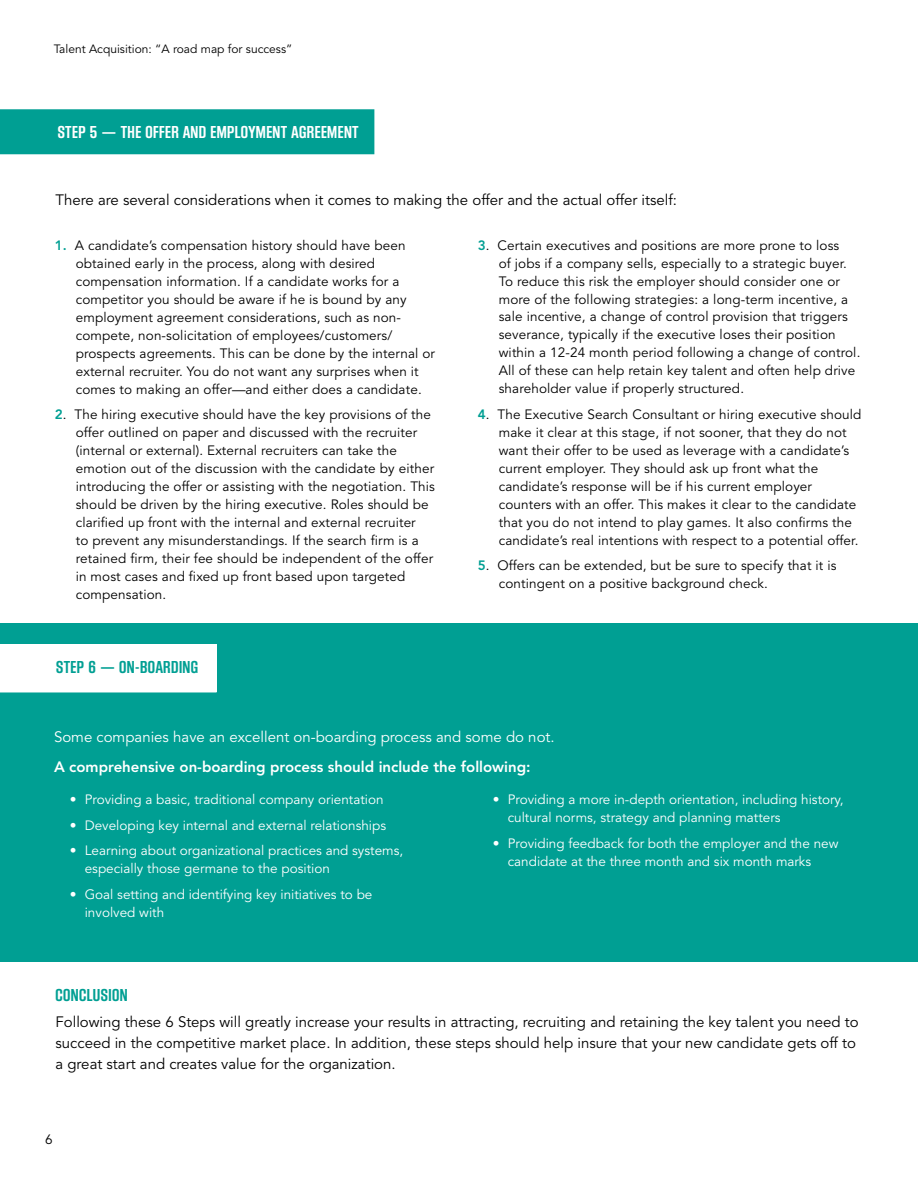
<style>
.page{position:relative;width:918px;height:1188px;background:#fff}
.page>*{position:absolute;margin:0;border:0;box-sizing:border-box;transform-origin:0 0}
.t1{font:18px "Block Gothic Bold Cond";letter-spacing:.025em;color:#fff}
.t2{font:18px "Block Gothic Bold Cond";letter-spacing:.025em;color:#009f93}
.t3{font:15px/21px "Avenir LT Std";color:#000}
.t4{font:15px "Avenir LT Std";color:#fff}
.t5{font:800 15px "Avenir LT Std";color:#fff}
.t6{font:13.5px/18px "Avenir LT Std";letter-spacing:.01em;color:#000}
.t7{font:13.5px/18px "Avenir LT Std";color:#fff}
.t8{font:12px "Avenir LT Std";color:#000}
.s1{font-weight:800;color:#009f93}
</style>
<div class="page">
<div style="left:0;top:623px;width:918px;height:338px;background:#009f93"></div>
<div style="left:0;top:645px;width:217px;height:47px;background:#fff"></div>
<div style="left:0;top:109px;width:374px;height:45px;background:#009f93"></div>
<p class="t8" style="left:54px;top:42px;width:240px">Talent Acquisition: “A road map for success”</p>
<h1 class="t1" style="left:58px;top:122px;width:303px">STEP 5 — THE OFFER AND EMPLOYMENT AGREEMENT</h1>
<p class="t3" style="left:56px;top:190px;width:623px">There are several considerations when it comes to making the offer and the actual offer itself:</p>
<p class="t6" style="left:76px;top:236px;width:361px;text-indent:-21px"><span class="s1">1.</span> A candidate’s compensation history should have been obtained early in the process, along with desired compensation information. If a candidate works for a competitor you should be aware if he is bound by any employment agreement considerations, such as non&shy;compete, non-solicitation of employees/customers/ prospects agreements. This can be done by the internal or external recruiter. You do not want any surprises when it comes to making an offer—and either does a candidate.</p>
<p class="t6" style="left:76px;top:406px;width:361px;text-indent:-21px"><span class="s1">2</span>. The hiring executive should have the key provisions of the offer outlined on paper and discussed with the recruiter (internal or external). External recruiters can take the emotion out of the discussion with the candidate by either introducing the offer or assisting with the negotiation. This should be driven by the hiring executive. Roles should be clarified up front with the internal and external recruiter<br>to prevent any misunderstandings. If the search firm is a retained firm, their fee should be independent of the offer in most cases and fixed up front based upon targeted compensation.</p>
<h1 class="t2" style="left:56px;top:658px;width:143px">STEP 6 — ON-BOARDING</h1>
<p class="t6" style="left:499px;top:236px;width:363px;text-indent:-21px"><span class="s1">3</span>. Certain executives and positions are more prone to loss<br>of jobs if a company sells, especially to a strategic buyer.<br>To reduce this risk the employer should consider one or more of the following strategies: a long-term incentive, a sale incentive, a change of control provision that triggers severance, typically if the executive loses their position within a 12-24 month period following a change of control.<br>All of these can help retain key talent and often help drive shareholder value if properly structured.</p>
<p class="t6" style="left:499px;top:406px;width:364px;text-indent:-21px"><span class="s1">4</span>. The Executive Search Consultant or hiring executive should make it clear at this stage, if not sooner, that they do not want their offer to be used as leverage with a candidate’s current employer. They should ask up front what the candidate’s response will be if his current employer counters with an offer. This makes it clear to the candidate that you do not intend to play games. It also confirms the candidate’s real intentions with respect to a potential offer.</p>
<p class="t6" style="left:499px;top:557px;width:339px;text-indent:-21px"><span class="s1">5</span>. Offers can be extended, but be sure to specify that it is contingent on a positive background check.</p>
<p class="t4" style="left:54px;top:728px;width:502px">Some companies have an excellent on-boarding process and some do not.</p>
<p class="t5" style="left:54px;top:758px;width:478px">A comprehensive on-boarding process should include the following:</p>
<p class="t7" style="left:70px;top:791px;width:315px">• Providing a basic, traditional company orientation</p>
<p class="t7" style="left:70px;top:817px;width:318px">• Developing key internal and external relationships</p>
<p class="t7" style="left:85px;top:842px;width:320px;text-indent:-15px">• Learning about organizational practices and systems, especially those germane to the position</p>
<p class="t7" style="left:85px;top:886px;width:289px;text-indent:-15px">• Goal setting and identifying key initiatives to be involved with</p>
<p class="t7" style="left:508px;top:791px;width:337px;text-indent:-15px">• Providing a more in-depth orientation, including history, cultural norms, strategy and planning matters</p>
<p class="t7" style="left:508px;top:835px;width:332px;text-indent:-15px">• Providing feedback for both the employer and the new candidate at the three month and six month marks</p>
<h1 class="t2" style="left:56px;top:986px;width:74px">CONCLUSION</h1>
<p class="t3" style="left:56px;top:1011px;width:805px">Following these 6 Steps will greatly increase your results in attracting, recruiting and retaining the key talent you need to succeed in the competitive market place. In addition, these steps should help insure that your new candidate gets off to a great start and creates value for the organization.</p>
<p class="t6" style="left:45px;top:1131px;width:9px">6</p>
</div>
